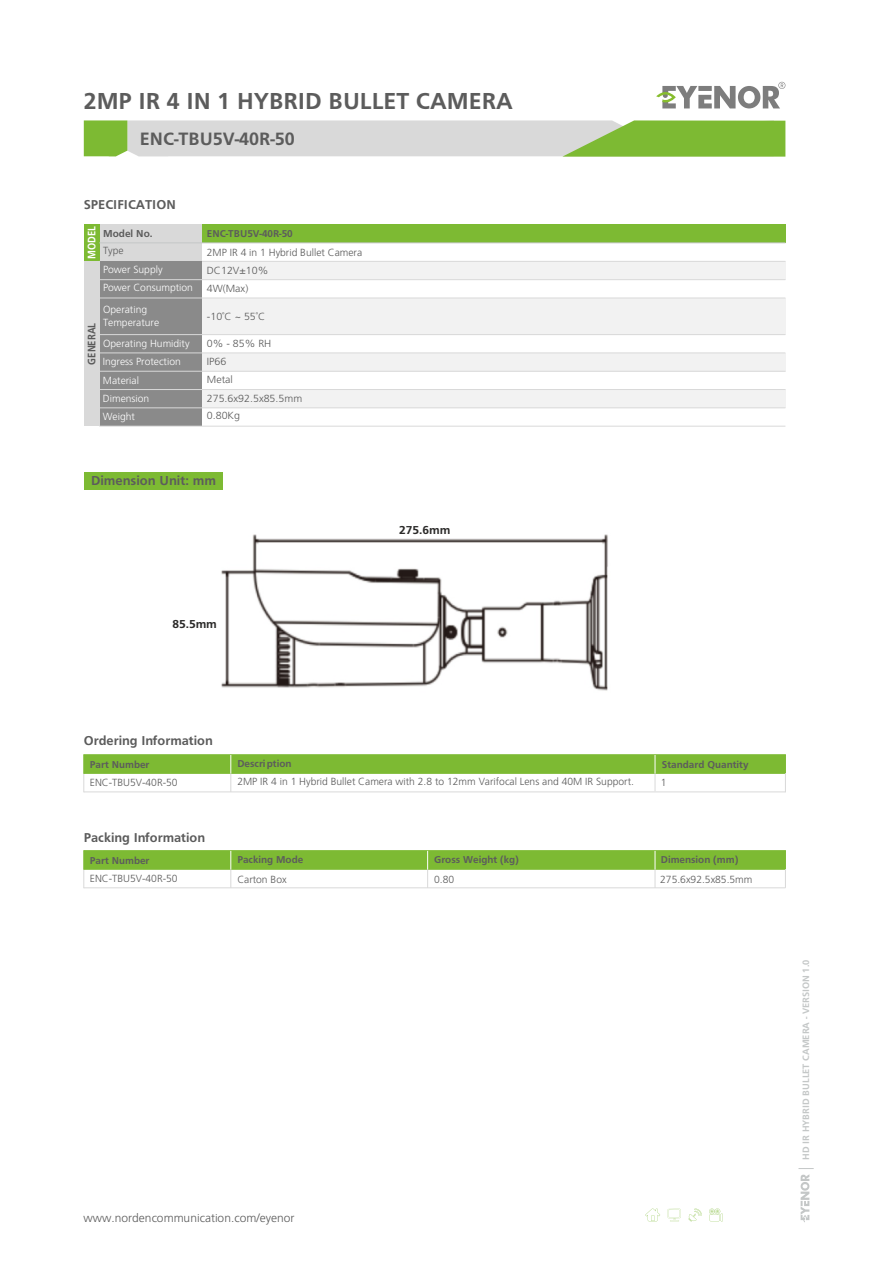
<style>
.page{position:relative;width:893px;height:1263px;background:#fff}
.page>*{position:absolute;margin:0;border:0;box-sizing:border-box;transform-origin:0 0}
.t1{font:700 24px "Frutiger";color:#5c5c5c}
.t2{font:700 18.6px "Frutiger";color:#5c5c5c}
.t3{font:700 13.5px "Frutiger";color:#5c5c5c}
.t4{font:700 13.35px "Frutiger";color:#5b5b5b}
.t5{font:700 13.35px "Frutiger";color:#5c5c5c}
.t6{font:300 12px "Frutiger";color:#5c5c5c}
.t7{font:700 12px "Frutiger";color:#2b2a29}
.t8{font:700 11.4px "Frutiger";color:#5b5b5b;scale:.86 1}
.t9{font:700 11.4px "Frutiger";color:#fff;scale:.85 1}
.t10{font:700 10.5px "Frutiger";color:#5b5b5b}
.t11{font:300 10.35px "Frutiger";color:#5b5b5b}
.t12{font:300 10.35px/13px "Frutiger";color:#fefefe}
.t13{font:700 10.35px "Frutiger";color:#5c5c5c}
.t14{font:700 9.6px "Frutiger";color:#c4c7c7}
</style>
<div class="page">
<svg style="left:84px;top:120px;width:701px;height:37px;background:#bcd0a5"></svg>
<svg style="left:656px;top:82px;width:129px;height:26px"></svg>
<div style="left:84px;top:472px;width:138px;height:18px;background:#7dba33"></div>
<svg style="left:83px;top:850px;width:703px;height:38px"></svg>
<svg style="left:798px;top:1168px;width:16px;height:54px"></svg>
<svg style="left:709px;top:1208px;width:13px;height:14px"></svg>
<svg style="left:667px;top:1209px;width:14px;height:12px"></svg>
<svg style="left:688px;top:1209px;width:14px;height:12px"></svg>
<svg style="left:645px;top:1208px;width:15px;height:13px"></svg>
<div style="left:87px;top:224px;width:698px;height:19px;background:#7dba33"></div>
<div style="left:99px;top:224px;width:103px;height:37px;background:#d9d9d9"></div>
<div style="left:84px;top:224px;width:15px;height:37px;background:#7dba33"></div>
<hr style="left:99px;top:242px;width:686px;height:1px;background:#c4c7c7">
<svg style="left:83px;top:754px;width:703px;height:38px"></svg>
<div style="left:95px;top:261px;width:690px;height:19px;background:#f2f2f2"></div>
<hr style="left:99px;top:261px;width:686px;height:1px;background:#d9d9d9">
<div style="left:95px;top:389px;width:690px;height:19px;background:#f2f2f2"></div>
<div style="left:95px;top:298px;width:690px;height:37px;background:#f2f2f2"></div>
<div style="left:95px;top:353px;width:690px;height:18px;background:#f2f2f2"></div>
<div style="left:99px;top:261px;width:103px;height:165px;background:#8a8a8a"></div>
<div style="left:84px;top:261px;width:15px;height:165px;background:#d9d9d9"></div>
<hr style="left:99px;top:279px;width:686px;height:1px;background:#d9d9d9">
<hr style="left:99px;top:298px;width:686px;height:1px;background:#d9d9d9">
<hr style="left:99px;top:334px;width:686px;height:1px;background:#d9d9d9">
<hr style="left:99px;top:352px;width:686px;height:1px;background:#d9d9d9">
<hr style="left:99px;top:371px;width:686px;height:1px;background:#d9d9d9">
<hr style="left:99px;top:389px;width:686px;height:1px;background:#d9d9d9">
<hr style="left:99px;top:407px;width:686px;height:1px;background:#d9d9d9">
<hr style="left:99px;top:426px;width:686px;height:1px;background:#d9d9d9">
<img style="left:221px;top:534px;width:387px;height:157px">
<h1 class="t1" style="left:84px;top:91px;width:430px">2MP IR 4 IN 1 HYBRID BULLET CAMERA</h1>
<h2 class="t2" style="left:140px;top:131px;width:156px">ENC-TBU5V-40R-50</h2>
<p class="t5" style="left:84px;top:199px;width:94px">SPECIFICATION</p>
<p class="t9" style="left:87px;top:259px;width:40px;rotate:-90deg">MODEL</p>
<p class="t10" style="left:103px;top:230px;width:51px">Model No.</p>
<p class="t11" style="left:103px;top:247px;width:22px">Type</p>
<p class="t12" style="left:103px;top:264px;width:61px">Power Supply</p>
<p class="t13" style="left:207px;top:230px;width:87px">ENC-TBU5V-40R-50</p>
<p class="t11" style="left:207px;top:248px;width:157px">2MP IR 4 in 1 Hybrid Bullet Camera</p>
<p class="t11" style="left:207px;top:266px;width:63px">DC12V±10%</p>
<p class="t12" style="left:103px;top:282px;width:91px">Power Consumption</p>
<p class="t11" style="left:207px;top:284px;width:43px">4W(Max)</p>
<p class="t11" style="left:207px;top:312px;width:60px">-10°C ~ 55°C</p>
<p class="t12" style="left:103px;top:303px;width:58px">Operating<br>Temperature</p>
<p class="t12" style="left:103px;top:338px;width:88px">Operating Humidity</p>
<p class="t11" style="left:207px;top:339px;width:66px">0% - 85% RH</p>
<p class="t12" style="left:103px;top:355px;width:79px">Ingress Protection</p>
<p class="t11" style="left:207px;top:357px;width:21px">IP66</p>
<p class="t8" style="left:87px;top:365px;width:50px;rotate:-90deg">GENERAL</p>
<p class="t12" style="left:103px;top:375px;width:38px">Material</p>
<p class="t11" style="left:207px;top:375px;width:28px">Metal</p>
<p class="t12" style="left:103px;top:393px;width:48px">Dimension</p>
<p class="t11" style="left:207px;top:394px;width:97px">275.6x92.5x85.5mm</p>
<p class="t12" style="left:103px;top:410px;width:34px">Weight</p>
<p class="t11" style="left:207px;top:411px;width:35px">0.80Kg</p>
<h3 class="t3" style="left:91px;top:475px;width:126px">Dimension Unit: mm</h3>
<p class="t7" style="left:172px;top:619px;width:46px">85.5mm</p>
<p class="t4" style="left:84px;top:736px;width:131px">Ordering Information</p>
<p class="t7" style="left:399px;top:525px;width:53px">275.6mm</p>
<p class="t13" style="left:90px;top:760px;width:61px">Part Number</p>
<p class="t13" style="left:237px;top:760px;width:56px">Description</p>
<p class="t13" style="left:662px;top:760px;width:88px">Standard Quantity</p>
<p class="t11" style="left:661px;top:778px;width:7px">1</p>
<p class="t11" style="left:237px;top:777px;width:398px">2MP IR 4 in 1 Hybrid Bullet Camera with 2.8 to 12mm Varifocal Lens and 40M IR Support.</p>
<p class="t11" style="left:90px;top:778px;width:89px">ENC-TBU5V-40R-50</p>
<p class="t4" style="left:84px;top:832px;width:123px">Packing Information</p>
<p class="t13" style="left:90px;top:856px;width:61px">Part Number</p>
<p class="t13" style="left:237px;top:855px;width:67px">Packing Mode</p>
<p class="t11" style="left:237px;top:875px;width:51px">Carton Box</p>
<p class="t11" style="left:434px;top:875px;width:22px">0.80</p>
<p class="t13" style="left:434px;top:855px;width:86px">Gross Weight (kg)</p>
<p class="t13" style="left:661px;top:855px;width:79px">Dimension (mm)</p>
<p class="t11" style="left:660px;top:875px;width:94px">275.6x92.5x85.5mm</p>
<p class="t11" style="left:90px;top:874px;width:89px">ENC-TBU5V-40R-50</p>
<p class="t6" style="left:84px;top:1213px;width:212px">www.nordencommunication.com/eyenor</p>
<p class="t14" style="left:802px;top:1160px;width:202px;rotate:-90deg">HD IR HYBRID BULLET CAMERA - VERSION 1.0</p>
</div>
